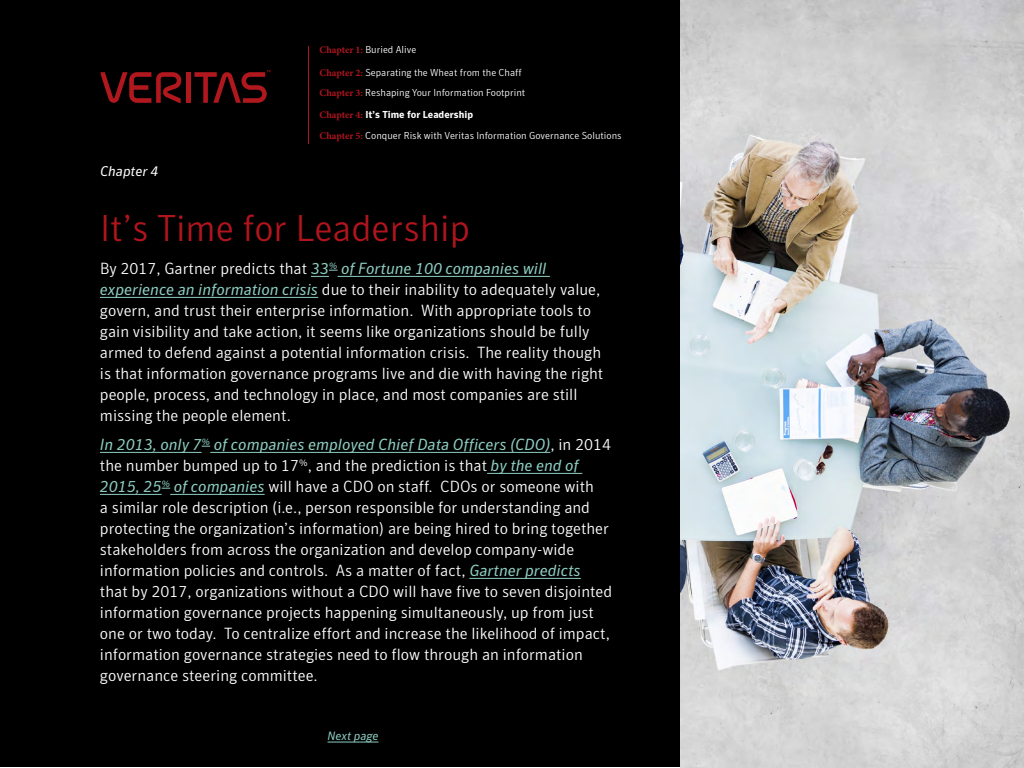
<style>
.page{position:relative;width:1024px;height:768px;background:#000}
.page>*{position:absolute;margin:0;border:0;box-sizing:border-box;transform-origin:0 0}
.t1{font:300 37px "Symantec Sans";color:#b0151e}
.t2{font:300 16px/21px "Symantec Sans";color:#fff}
.t3{font:italic 14px "Symantec Sans";color:#fff}
.t4{font:italic 12px "Symantec Sans";color:#8dcdc0}
.t5{font:300 10px "Symantec Sans";color:#fff}
.t6{font:700 10px "Symantec Sans";color:#fff}
.s1{font-family:"Minion Pro";font-weight:700;color:#b0151e}
.s2{font-family:"Minion Pro";color:#b0151e}
.s3{font-weight:400;font-style:italic;color:#8dcdc0}
</style>
<div class="page">
<div style="left:186px;top:72px;width:5px;height:31px;background:#b1181e"></div>
<svg style="left:102px;top:72px;width:80px;height:32px"></svg>
<svg style="left:194px;top:70px;width:76px;height:33px"></svg>
<hr style="left:308px;top:46px;width:1px;height:98px;background:#b0151e">
<svg style="left:311px;top:270px;width:27px;height:7px"></svg>
<hr style="left:338px;top:276px;width:212px;height:1px;background:#8dcdc0">
<hr style="left:100px;top:297px;width:218px;height:1px;background:#8dcdc0">
<hr style="left:100px;top:452px;width:102px;height:1px;background:#8dcdc0">
<hr style="left:210px;top:452px;width:340px;height:1px;background:#8dcdc0">
<hr style="left:487px;top:473px;width:95px;height:1px;background:#8dcdc0">
<hr style="left:100px;top:494px;width:62px;height:1px;background:#8dcdc0">
<hr style="left:170px;top:494px;width:95px;height:1px;background:#8dcdc0">
<hr style="left:469px;top:578px;width:112px;height:1px;background:#8dcdc0">
<hr style="left:328px;top:742px;width:50px;height:1px;background:#8dcdc0">
<img style="left:680px;top:0;width:344px;height:768px">
<p class="t5" style="left:320px;top:44px;width:98px"><span class="s1">Chapter 1:</span> Buried Alive</p>
<p class="t5" style="left:320px;top:66px;width:204px"><span class="s1">Chapter 2:</span> Separating the Wheat from the Chaff</p>
<p class="t5" style="left:381px;top:108px;width:86px">Time for Leadership</p>
<p class="t5" style="left:320px;top:87px;width:207px"><span class="s1">Chapter 3:</span> Reshaping Your Information Footprint</p>
<p class="t5" style="left:320px;top:130px;width:304px"><span class="s1">Chapter 5:</span> Conquer Risk with Veritas Information Governance Solutions</p>
<p class="t6" style="left:320px;top:108px;width:155px"><span class="s2">Chapter 4:</span> It’s Time for Leadership</p>
<p class="t3" style="left:100px;top:163px;width:60px">Chapter 4</p>
<h1 class="t1" style="left:100px;top:207px;width:372px">It’s Time for Leadership</h1>
<p class="t2" style="left:100px;top:258px;width:505px">By 2017, Gartner predicts that <span class="s3">33</span><sup>%</sup> <span class="s3">of Fortune 100 companies will experience an information crisis</span> due to their inability to adequately value, govern, and trust their enterprise information. With appropriate tools to gain visibility and take action, it seems like organizations should be fully armed to defend against a potential information crisis. The reality though is that information governance programs live and die with having the right people, process, and technology in place, and most companies are still missing the people element.</p>
<p class="t2" style="left:100px;top:434px;width:514px"><span class="s3">In 2013, only 7</span><sup>%</sup> <span class="s3">of companies employed Chief Data Officers (CDO)</span>, in 2014 the number bumped up to 17<sup>%</sup>, and the prediction is that <span class="s3">by the end of 2015, 25</span><sup>%</sup> <span class="s3">of companies</span> will have a CDO on staff. CDOs or someone with<br>a similar role description (i.e., person responsible for understanding and protecting the organization’s information) are being hired to bring together stakeholders from across the organization and develop company-wide information policies and controls. As a matter of fact, <span class="s3">Gartner predicts </span>that by 2017, organizations without a CDO will have five to seven disjointed information governance projects happening simultaneously, up from just one or two today. To centralize effort and increase the likelihood of impact, information governance strategies need to flow through an information governance steering committee.</p>
<p class="t4" style="left:328px;top:729px;width:52px">Next page</p>
</div>
